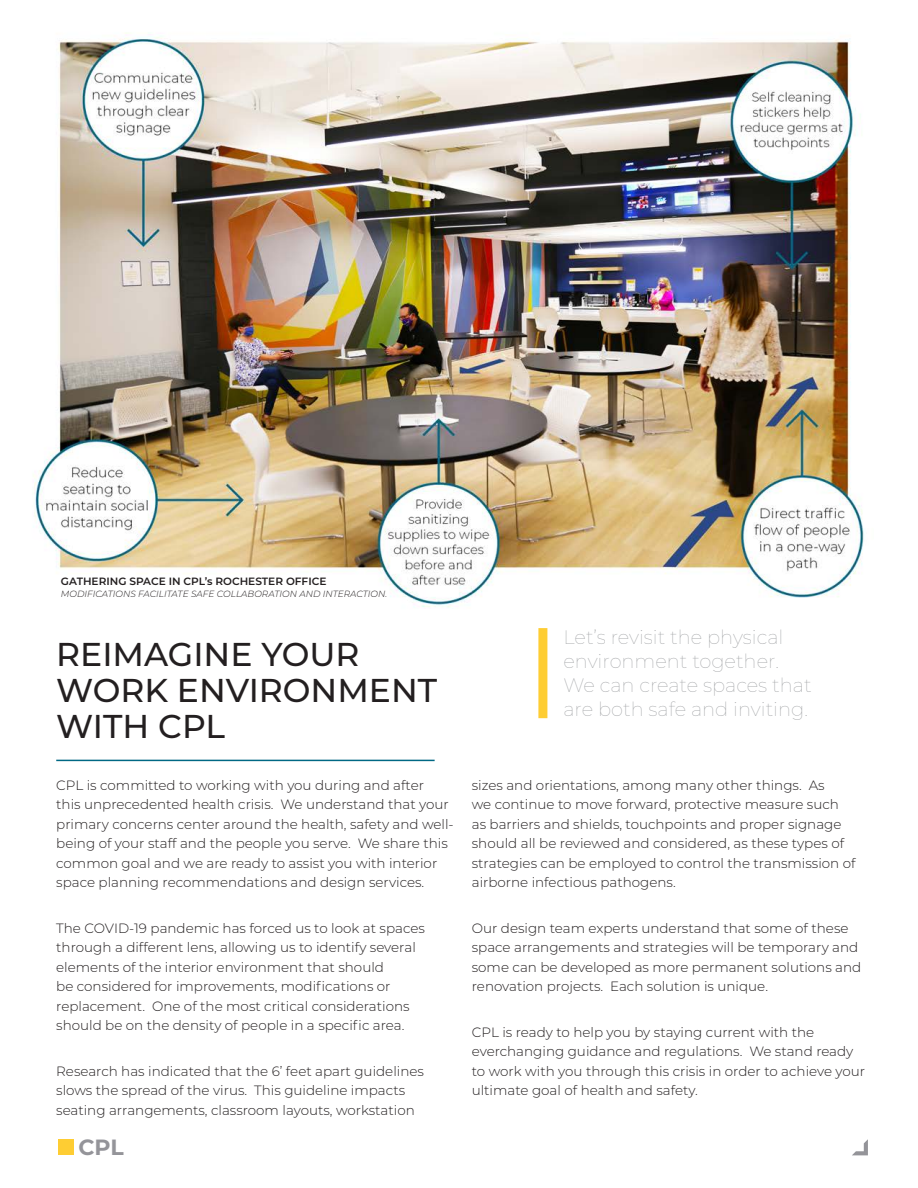
<style>
.page{position:relative;width:918px;height:1188px;background:#fff}
.page>*{position:absolute;margin:0;border:0;box-sizing:border-box;transform-origin:0 0}
.Body_Text_Title_CAPS{font:500 33px/36px "Montserrat";color:#231f20}
.t1{font:700 22.05px "Montserrat";color:#949499}
.Body_Text_Title_CAPS-2{font:100 19.5px/24px "Montserrat";color:#939598}
.Body_Text_Title_CAPS-3{font:300 13.5px/19.5px "Montserrat";color:#231f20}
.Body_Text_Title_CAPS-4{font:600 10.5px "Montserrat";color:#231f20}
.Body_Text_Title_CAPS-5{font:italic 300 9px "Montserrat";color:#231f20}
</style>
<div class="page">
<img style="left:33px;top:33px;width:831px;height:624px">
<div style="left:58px;top:1139px;width:16px;height:16px;background:#fecd33"></div>
<svg style="left:852px;top:1139px;width:16px;height:16px"></svg>
<div style="left:538px;top:628px;width:9px;height:90px;background:#fecd33"></div>
<hr style="left:56px;top:760px;width:379px;height:1px;background:#006884">
<p class="Body_Text_Title_CAPS-4" style="left:61px;top:574px;width:267px">GATHERING SPACE IN CPL’s ROCHESTER OFFICE</p>
<p class="Body_Text_Title_CAPS-5" style="left:61px;top:588px;width:328px">MODIFICATIONS FACILITATE SAFE COLLABORATION AND INTERACTION.</p>
<p class="Body_Text_Title_CAPS" style="left:56px;top:635px;width:382px">REIMAGINE YOUR<br>WORK ENVIRONMENT<br>WITH CPL</p>
<p class="Body_Text_Title_CAPS-3" style="left:56px;top:775px;width:399px">CPL is committed to working with you during and after<br>this unprecedented health crisis. We understand that your primary concerns center around the health, safety and well&shy;being of your staff and the people you serve. We share this common goal and we are ready to assist you with interior space planning recommendations and design services.</p>
<p class="Body_Text_Title_CAPS-3" style="left:56px;top:918px;width:370px">The COVID-19 pandemic has forced us to look at spaces through a different lens, allowing us to identify several elements of the interior environment that should<br>be considered for improvements, modifications or replacement. One of the most critical considerations should be on the density of people in a specific area.</p>
<p class="Body_Text_Title_CAPS-3" style="left:56px;top:1061px;width:369px">Research has indicated that the 6’ feet apart guidelines slows the spread of the virus. This guideline impacts seating arrangements, classroom layouts, workstation</p>
<p class="t1" style="left:78px;top:1132px;width:47px">CPL</p>
<p class="Body_Text_Title_CAPS-2" style="left:563px;top:624px;width:250px">Let’s revisit the physical environment together.<br>We can create spaces that are both safe and inviting.</p>
<p class="Body_Text_Title_CAPS-3" style="left:472px;top:775px;width:385px">sizes and orientations, among many other things. As<br>we continue to move forward, protective measure such as barriers and shields, touchpoints and proper signage should all be reviewed and considered, as these types of strategies can be employed to control the transmission of airborne infectious pathogens.</p>
<p class="Body_Text_Title_CAPS-3" style="left:472px;top:918px;width:391px">Our design team experts understand that some of these space arrangements and strategies will be temporary and some can be developed as more permanent solutions and renovation projects. Each solution is unique.</p>
<p class="Body_Text_Title_CAPS-3" style="left:472px;top:1022px;width:395px">CPL is ready to help you by staying current with the everchanging guidance and regulations. We stand ready to work with you through this crisis in order to achieve your ultimate goal of health and safety.</p>
</div>
